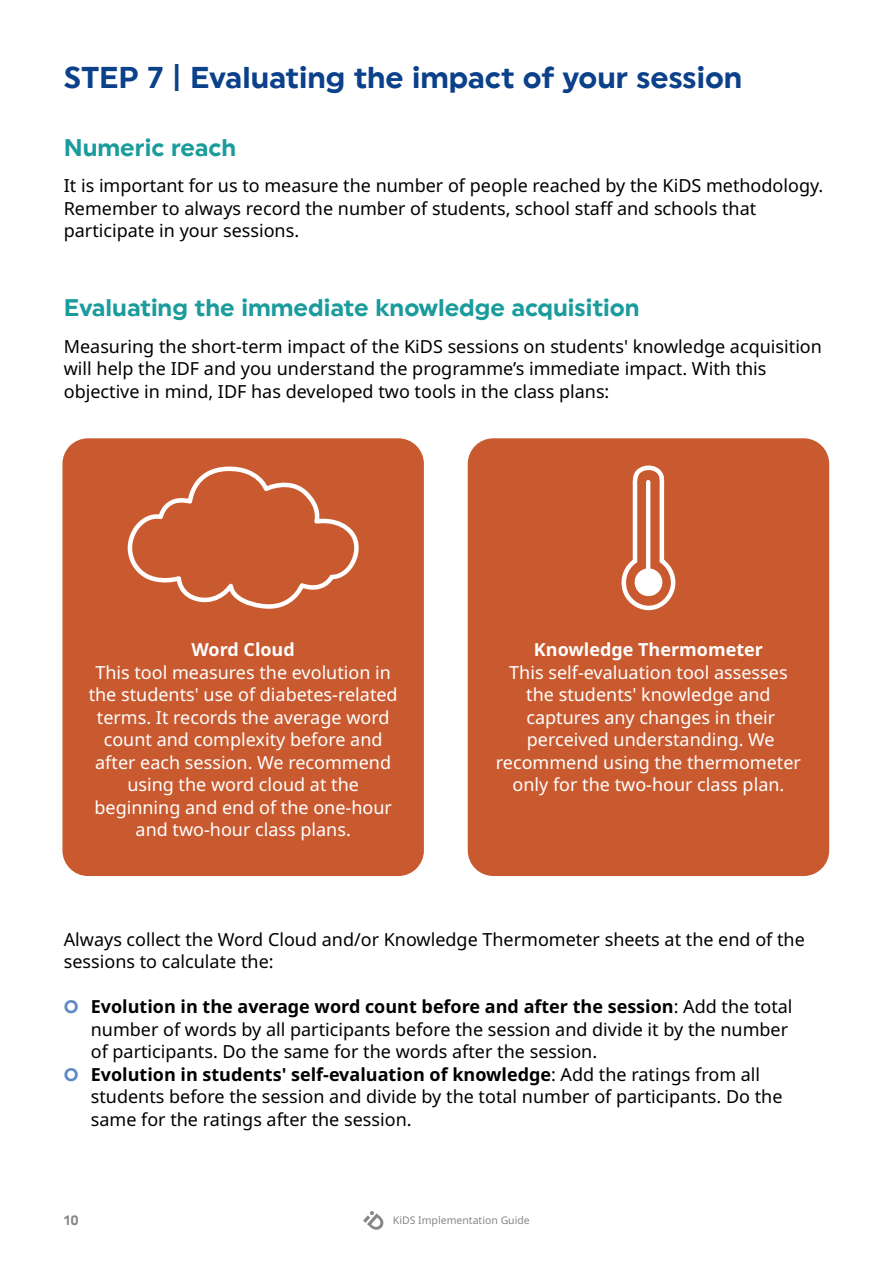
<style>
.page{position:relative;width:893px;height:1263px;background:#fff}
.page>*{position:absolute;margin:0;border:0;box-sizing:border-box;transform-origin:0 0}
.t1{font:30px "Uniform Regular 2";color:#0b408a}
.t2{font:24px "Uniform Regular 2";color:#1a9b9c}
.t3{font:18px/22.5px "Noto Sans";color:#000}
.t4{font:18px/22.5px "Noto Sans";color:#fff;text-align:center}
.t5{font:700 18px "Noto Sans";color:#000}
.t6{font:700 18px "Noto Sans";color:#fff}
.t7{font:13.5px "Uniform Regular 2";color:#878786}
.t8{font:10.5px "Noto Sans";color:#878786}
.s1{font-family:"Uniform Regular 2";font-weight:400;color:#5c88c6}
.s2{font-weight:400}
</style>
<div class="page">
<svg style="left:363px;top:1211px;width:21px;height:19px"></svg>
<div style="left:62px;top:438px;width:362px;height:438px;background:#c95a30;border-radius:26px"></div>
<svg style="left:127px;top:466px;width:232px;height:143px"></svg>
<div style="left:468px;top:438px;width:361px;height:438px;background:#c95a30;border-radius:26px"></div>
<svg style="left:622px;top:465px;width:54px;height:146px"></svg>
<h1 class="t1" style="left:64px;top:64px;width:680px">STEP 7 | Evaluating the impact of your session</h1>
<h2 class="t2" style="left:64px;top:137px;width:174px">Numeric reach</h2>
<p class="t3" style="left:64px;top:175px;width:761px">It is important for us to measure the number of people reached by the KiDS methodology.<br>Remember to always record the number of students, school staff and schools that participate in your sessions.</p>
<h2 class="t2" style="left:64px;top:297px;width:577px">Evaluating the immediate knowledge acquisition</h2>
<p class="t3" style="left:64px;top:335px;width:760px">Measuring the short-term impact of the KiDS sessions on students' knowledge acquisition will help the IDF and you understand the programme’s immediate impact. With this objective in mind, IDF has developed two tools in the class plans:</p>
<p class="t6" style="left:191px;top:642px;width:105px">Word Cloud</p>
<p class="t4" style="left:89px;top:663px;width:311px">This tool measures the evolution in the students' use of diabetes-related terms. It records the average word count and complexity before and after each session. We recommend using the word cloud at the beginning and end of the one-hour and two-hour class plans.</p>
<p class="t6" style="left:534px;top:642px;width:231px">Knowledge Thermometer</p>
<p class="t4" style="left:496px;top:661px;width:307px">This self-evaluation tool assesses the students' knowledge and captures any changes in their perceived understanding. We recommend using the thermometer only for the two-hour class plan.</p>
<p class="t3" style="left:64px;top:928px;width:743px">Always collect the Word Cloud and/or Knowledge Thermometer sheets at the end of the sessions to calculate the:</p>
<p class="t5" style="left:64px;top:999px;width:730px"><span class="s1">O</span> Evolution in the average word count before and after the session<span class="s2">: Add the total</span></p>
<p class="t3" style="left:91px;top:1018px;width:699px">number of words by all participants before the session and divide it by the number</p>
<p class="t3" style="left:91px;top:1041px;width:508px">of participants. Do the same for the words after the session.</p>
<p class="t5" style="left:64px;top:1067px;width:698px"><span class="s1">O</span> Evolution in students' self-evaluation of knowledge<span class="s2">: Add the ratings from all</span></p>
<p class="t3" style="left:91px;top:1086px;width:693px">students before the session and divide by the total number of participants. Do the</p>
<p class="t3" style="left:91px;top:1108px;width:322px">same for the ratings after the session.</p>
<p class="t7" style="left:64px;top:1214px;width:16px">10</p>
<p class="t8" style="left:393px;top:1215px;width:139px">KiDS Implementation Guide</p>
</div>
